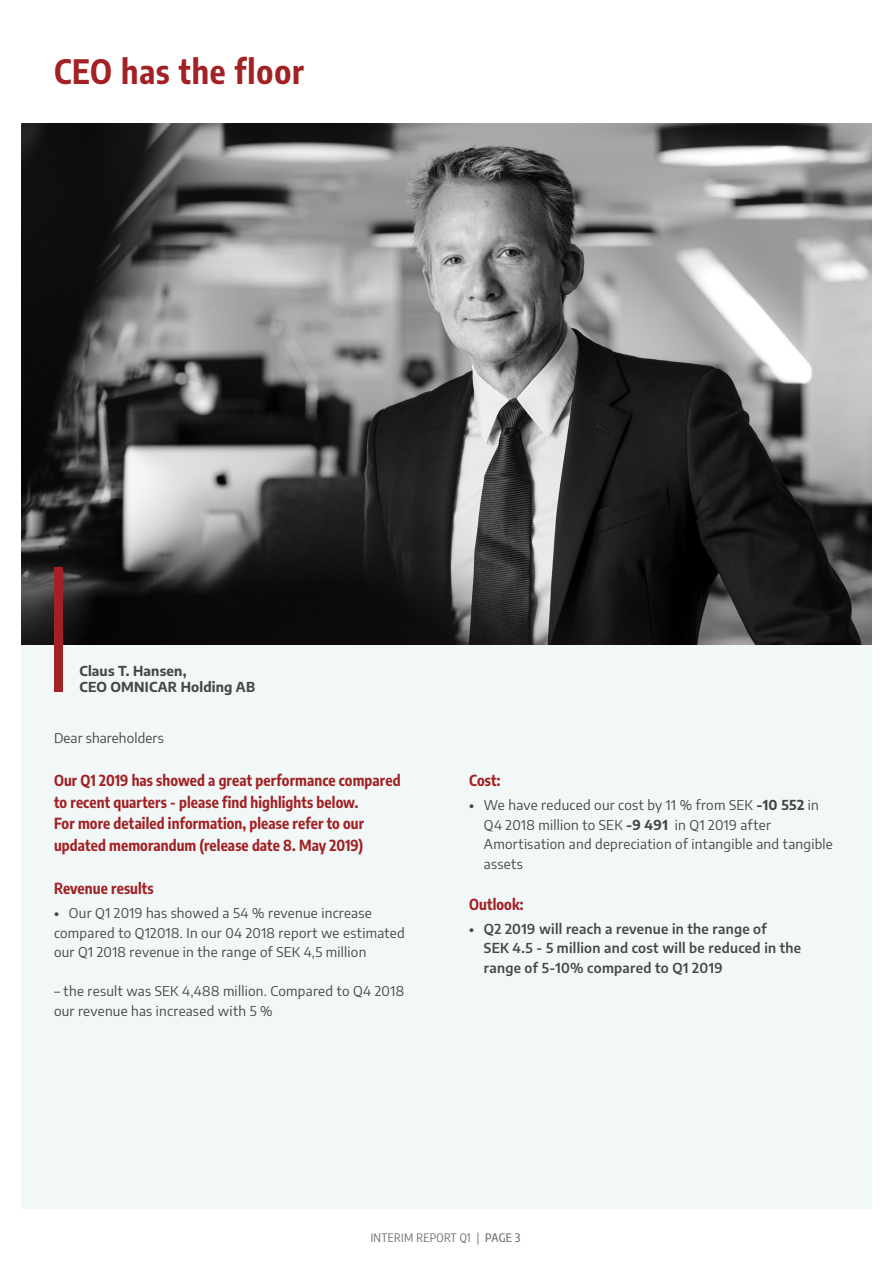
<style>
.page{position:relative;width:893px;height:1263px;background:#fff}
.page>*{position:absolute;margin:0;border:0;box-sizing:border-box;transform-origin:0 0}
.Over_rubrik{font:700 33px "Encode Sans Condensed";letter-spacing:.03em;color:#a22125}
.Brød{font:700 15px/21.6px "Encode Sans Condensed";letter-spacing:.01em;color:#a22125}
.Brød-2{font:13.5px/19.5px "Encode Sans";letter-spacing:.02em;color:#454647}
.Brød-3{font:600 13.5px/19.5px "Encode Sans";letter-spacing:.02em;color:#454647}
.Brød-4{font:700 13.5px/16.5px "Encode Sans";letter-spacing:.015em;color:#454647}
.t1{font:11.7px "Encode Sans Condensed";letter-spacing:.03em;color:#6c6c6f}
.s1{font-weight:600}
.s2{font-weight:700}
.s3{font-weight:500}
</style>
<div class="page">
<div style="left:21px;top:123px;width:851px;height:1086px;background:#f1f8f7"></div>
<img style="left:21px;top:123px;width:851px;height:522px">
<div style="left:54px;top:567px;width:9px;height:125px;background:#a22125"></div>
<p class="Over_rubrik" style="left:54px;top:47px;width:251px">CEO has the floor</p>
<p class="Brød-4" style="left:80px;top:661px;width:177px">Claus T. Hansen,<br>CEO OMNICAR Holding AB</p>
<p class="Brød-2" style="left:54px;top:728px;width:111px">Dear shareholders</p>
<p class="Brød" style="left:54px;top:769px;width:348px">Our Q1 2019 has showed a great performance compared to recent quarters - please find highlights below.<br>For more detailed information, please refer to our updated memorandum (release date 8. May 2019)</p>
<p class="Brød" style="left:54px;top:877px;width:101px">Revenue results</p>
<p class="Brød-2" style="left:54px;top:903px;width:352px"><span class="s1">•</span> Our Q1 2019 has showed a 54 % revenue increase compared to Q12018. In our 04 2018 report we estimated our Q1 2018 revenue in the range of SEK 4,5 million</p>
<p class="Brød-2" style="left:54px;top:981px;width:352px">– the result was SEK 4,488 million. Compared to Q4 2018 our revenue has increased with 5 %</p>
<p class="Brød" style="left:469px;top:769px;width:33px">Cost:</p>
<p class="Brød-2" style="left:484px;top:795px;width:350px;text-indent:-15px"><span class="s1">•</span> We have reduced our cost by 11 % from SEK <span class="s2">-10 552</span> in Q4 2018 million to SEK <span class="s2">-9 491</span> in Q1 2019 after Amortisation and depreciation of intangible and tangible assets</p>
<p class="Brød" style="left:469px;top:892px;width:56px">Outlook:</p>
<p class="Brød-3" style="left:484px;top:918px;width:319px;text-indent:-15px">• Q2 2019 will reach a revenue in the range of<br>SEK 4.5 - 5 million and cost will be reduced in the range of 5-10% compared to Q1 2019</p>
<p class="t1" style="left:371px;top:1229px;width:151px">INTERIM REPORT Q1 | <span class="s3">PAGE 3</span></p>
</div>
